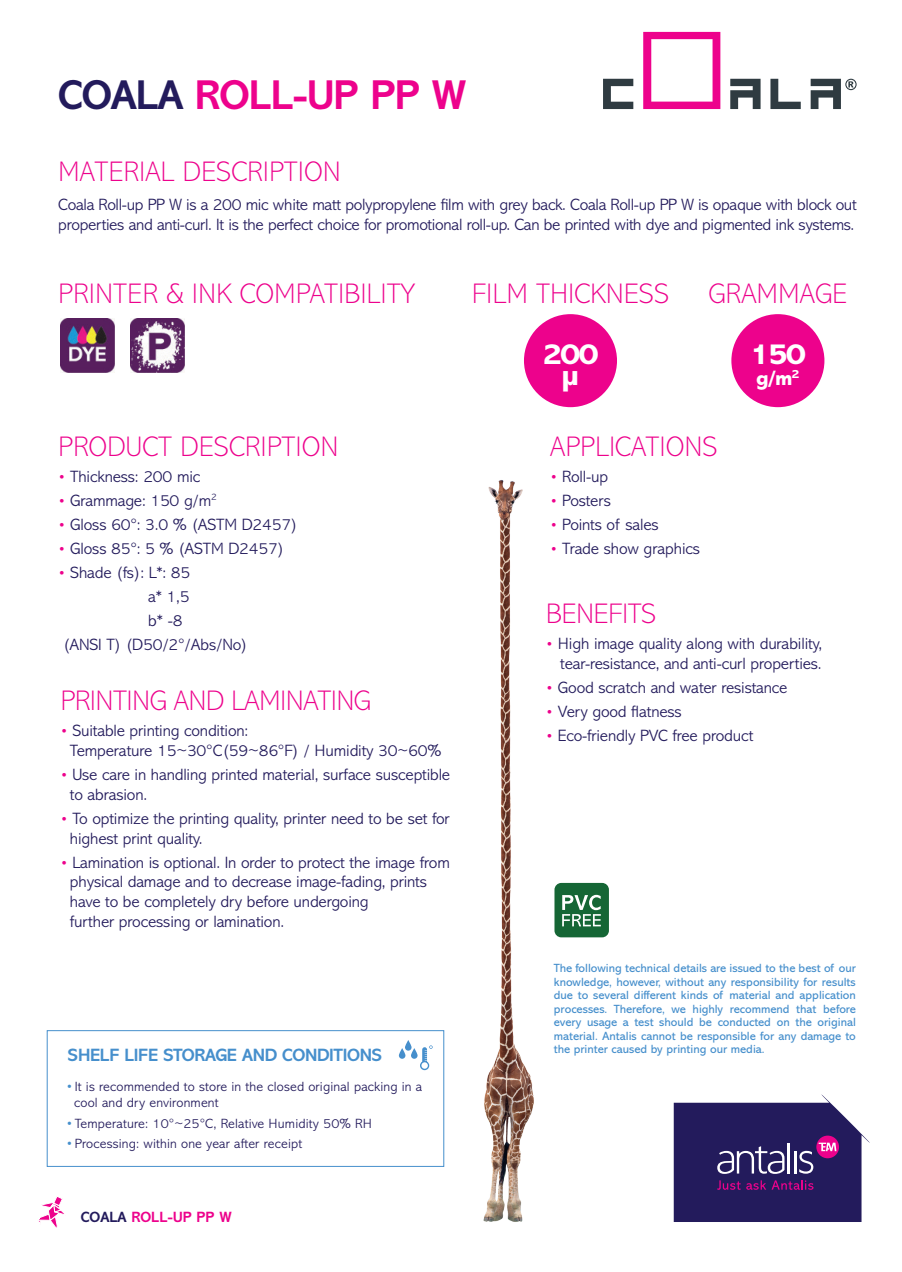
<style>
.page{position:relative;width:902px;height:1272px;background:#fff}
.page>*{position:absolute;margin:0;border:0;box-sizing:border-box;transform-origin:0 0}
.t1{font:700 42px "Abadi MT Pro";letter-spacing:-.02em;color:#ed028c}
.t2{font:800 30px "Abadi MT Pro";letter-spacing:-.05em;color:#fff}
.t3{font:200 28.5px "Abadi MT Pro";color:#ed028c}
.t4{font:200 28.5px "Abadi MT Pro";letter-spacing:-.02em;color:#ed028c}
.t5{font:800 21px "Abadi MT Pro";color:#fff}
.t6{font:700 18px "Abadi MT Pro";letter-spacing:-.02em;color:#468fcc}
.t7{font:300 16.5px/19.8px "Abadi MT Pro";letter-spacing:-.01em;color:#231b5c}
.t8{font:700 15px "Abadi MT Pro";color:#ed028c}
.t9{font:300 13.5px/16.2px "Abadi MT Pro";letter-spacing:.01em;color:#231b5c}
.t10{font:12px/13.5px "Abadi MT Pro";color:#468fcc;text-align:justify}
.s1{color:#231b5c}
.s2{font-size:15px;color:#ed028c}
.s3{color:#468fcc}
</style>
<div class="page">
<svg style="left:603px;top:79px;width:30px;height:30px"></svg>
<svg style="left:770px;top:79px;width:30px;height:30px"></svg>
<svg style="left:730px;top:79px;width:30px;height:30px"></svg>
<svg style="left:643px;top:32px;width:77px;height:77px"></svg>
<svg style="left:810px;top:79px;width:46px;height:30px"></svg>
<img style="left:483px;top:480px;width:50px;height:742px">
<svg style="left:673px;top:1094px;width:197px;height:127px;background:#4c4078"></svg>
<svg style="left:39px;top:1196px;width:26px;height:32px"></svg>
<div style="left:47px;top:1030px;width:397px;height:136px;border:1px solid #468fcc"></div>
<svg style="left:405px;top:1039px;width:6px;height:11px"></svg>
<svg style="left:399px;top:1048px;width:6px;height:10px"></svg>
<svg style="left:411px;top:1048px;width:6px;height:10px"></svg>
<svg style="left:420px;top:1045px;width:12px;height:25px"></svg>
<img style="left:60px;top:318px;width:55px;height:55px">
<img style="left:130px;top:318px;width:55px;height:55px">
<div style="left:554px;top:882px;width:55px;height:55px;background:#156635;border-radius:7px"></div>
<svg style="left:562px;top:894px;width:38px;height:32px"></svg>
<div style="left:524px;top:314px;width:93px;height:93px;background:#ed028c;border-radius:50%"></div>
<div style="left:731px;top:314px;width:93px;height:93px;background:#ed028c;border-radius:50%"></div>
<p class="t1" style="left:58px;top:70px;width:410px"><span class="s1">COALA</span> ROLL-UP PP W</p>
<p class="t3" style="left:58px;top:156px;width:284px">MATERIAL DESCRIPTION</p>
<p class="t7" style="left:58px;top:195px;width:799px">Coala Roll-up PP W is a 200 mic white matt polypropylene film with grey back. Coala Roll-up PP W is opaque with block out properties and anti-curl. It is the perfect choice for promotional roll-up. Can be printed with dye and pigmented ink systems.</p>
<p class="t3" style="left:58px;top:278px;width:358px">PRINTER &amp; INK COMPATIBILITY</p>
<p class="t3" style="left:58px;top:431px;width:282px">PRODUCT DESCRIPTION</p>
<p class="t7" style="left:58px;top:466px;width:144px"><span class="s2">•</span> Thickness: 200 mic</p>
<p class="t7" style="left:58px;top:490px;width:160px"><span class="s2">•</span> Grammage: 150 g/m<sup>2</sup></p>
<p class="t7" style="left:58px;top:515px;width:241px"><span class="s2">•</span> Gloss 60°: 3.0 % (ASTM D2457)</p>
<p class="t7" style="left:58px;top:539px;width:227px"><span class="s2">•</span> Gloss 85°: 5 % (ASTM D2457)</p>
<p class="t7" style="left:58px;top:563px;width:133px"><span class="s2">•</span> Shade (fs): L*: 85</p>
<p class="t7" style="left:148px;top:587px;width:43px">a* 1,5</p>
<p class="t7" style="left:148px;top:611px;width:36px">b* -8</p>
<p class="t7" style="left:63px;top:635px;width:186px">(ANSI T) (D50/2°/Abs/No)</p>
<p class="t4" style="left:60px;top:685px;width:312px">PRINTING AND LAMINATING</p>
<p class="t7" style="left:70px;top:721px;width:373px;text-indent:-9px"><span class="s2">•</span> Suitable printing condition:<br>Temperature 15~30°C(59~86°F) / Humidity 30~60%</p>
<p class="t7" style="left:70px;top:764px;width:382px;text-indent:-9px"><span class="s2">•</span> Use care in handling printed material, surface susceptible to abrasion.</p>
<p class="t7" style="left:70px;top:808px;width:381px;text-indent:-9px"><span class="s2">•</span> To optimize the printing quality, printer need to be set for highest print quality.</p>
<p class="t7" style="left:70px;top:852px;width:381px;text-indent:-9px"><span class="s2">•</span> Lamination is optional. In order to protect the image from physical damage and to decrease image-fading, prints have to be completely dry before undergoing<br>further processing or lamination.</p>
<p class="t6" style="left:68px;top:1044px;width:315px">SHELF LIFE STORAGE AND CONDITIONS</p>
<p class="t9" style="left:74px;top:1078px;width:349px;text-indent:-8px"><span class="s3">•</span> It is recommended to store in the closed original packing in a cool and dry environment</p>
<p class="t9" style="left:66px;top:1115px;width:307px"><span class="s3">•</span> Temperature: 10°~25°C, Relative Humidity 50% RH</p>
<p class="t9" style="left:66px;top:1135px;width:238px"><span class="s3">•</span> Processing: within one year after receipt</p>
<p class="t8" style="left:81px;top:1207px;width:152px"><span class="s1">COALA</span> ROLL-UP PP W</p>
<p class="t3" style="left:471px;top:278px;width:199px">FILM THICKNESS</p>
<p class="t2" style="left:542px;top:337px;width:58px">200</p>
<p class="t2" style="left:561px;top:358px;width:20px">μ</p>
<p class="t3" style="left:708px;top:278px;width:140px">GRAMMAGE</p>
<p class="t2" style="left:749px;top:337px;width:58px">150</p>
<p class="t5" style="left:756px;top:366px;width:45px">g/m<sup>2</sup></p>
<p class="t3" style="left:550px;top:431px;width:169px">APPLICATIONS</p>
<p class="t7" style="left:550px;top:466px;width:59px"><span class="s2">•</span> Roll-up</p>
<p class="t7" style="left:550px;top:490px;width:62px"><span class="s2">•</span> Posters</p>
<p class="t7" style="left:550px;top:515px;width:110px"><span class="s2">•</span> Points of sales</p>
<p class="t7" style="left:550px;top:539px;width:151px"><span class="s2">•</span> Trade show graphics</p>
<p class="t4" style="left:546px;top:598px;width:112px">BENEFITS</p>
<p class="t7" style="left:546px;top:634px;width:277px;text-align:right"><span class="s2">•</span> High image quality along with durability, tear-resistance, and anti-curl properties.</p>
<p class="t7" style="left:546px;top:677px;width:243px"><span class="s2">•</span> Good scratch and water resistance</p>
<p class="t7" style="left:546px;top:702px;width:137px"><span class="s2">•</span> Very good flatness</p>
<p class="t7" style="left:546px;top:726px;width:209px"><span class="s2">•</span> Eco-friendly PVC free product</p>
<p class="t10" style="left:553px;top:961px;width:303px">The following technical details are issued to the best of our knowledge, however, without any responsibility for results due to several different kinds of material and application processes. Therefore, we highly recommend that before every usage a test should be conducted on the original material. Antalis cannot be responsible for any damage to the printer caused by printing our media.</p>
</div>
